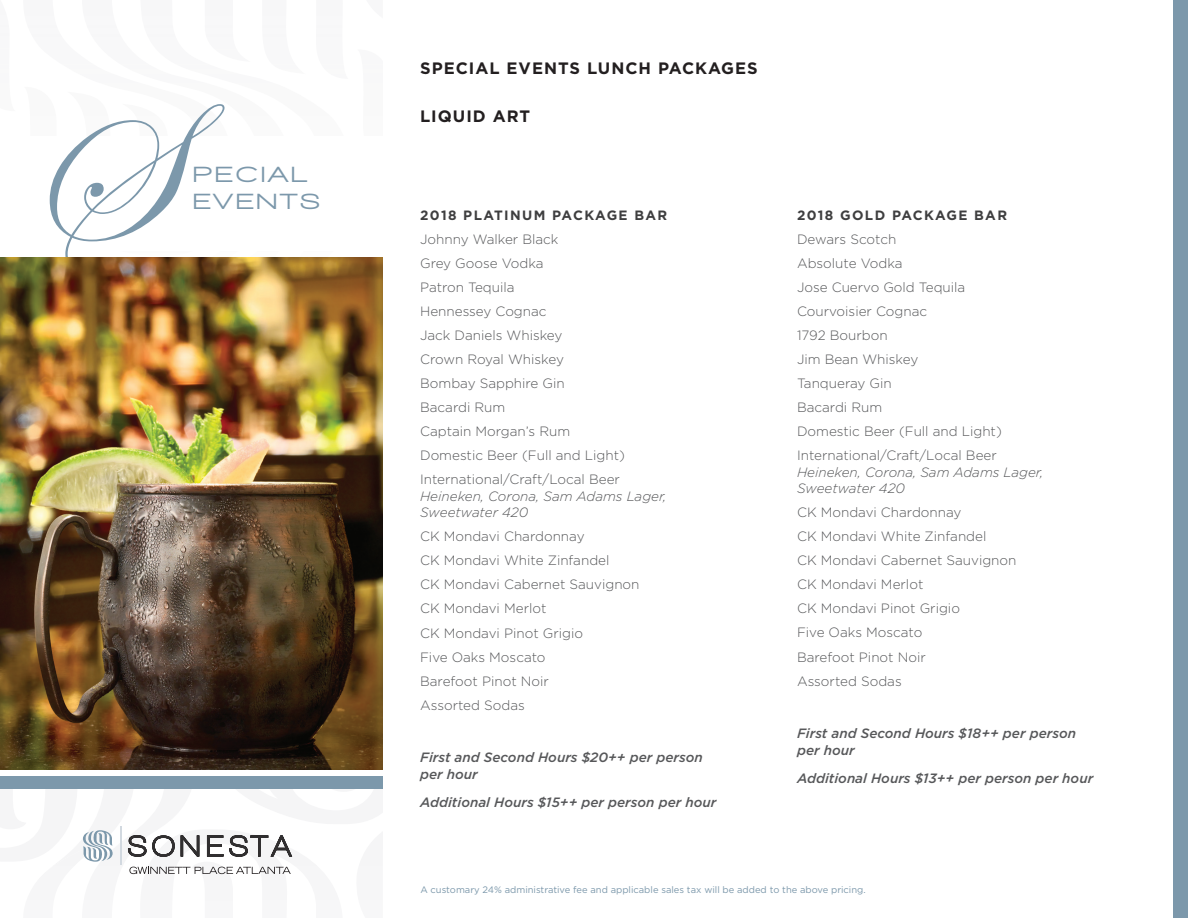
<style>
.page{position:relative;width:1188px;height:918px;background:#fff}
.page>*{position:absolute;margin:0;border:0;box-sizing:border-box;transform-origin:0 0}
.t1{font:202.65px "Edwardian Script ITC";color:#7c98ab}
.t2{font:900 22.5px "Walkway Expand";letter-spacing:.15em;color:#7c98ab}
.t3{font:700 16.5px "Gotham";letter-spacing:.06em;color:#231f20}
.t4{font:300 13.5px/24px "Gotham";color:#57585a}
.t5{font:italic 500 13.5px/16.5px "Gotham";color:#57585a}
.t6{font:italic 300 13.5px/16.5px "Gotham";color:#57585a}
.t7{font:700 13.5px "Gotham";letter-spacing:.1em;color:#3e3e3f}
.t8{font:9.3px "Gotham";color:#7c98ab}
</style>
<div class="page">
<div style="left:1173px;top:0;width:15px;height:918px;background:#7c98ab"></div>
<div style="left:0;top:776px;width:382px;height:13px;background:#7c98ab"></div>
<svg style="left:82px;top:826px;width:211px;height:48px"></svg>
<img style="left:0;top:257px;width:382px;height:512px">
<h1 class="t1" style="left:23px;top:65px;width:145px">S</h1>
<h2 class="t2" style="left:193px;top:162px;width:115px">PECIAL</h2>
<h2 class="t2" style="left:193px;top:189px;width:127px">EVENTS</h2>
<p class="t3" style="left:420px;top:59px;width:337px">SPECIAL EVENTS LUNCH PACKAG ES</p>
<p class="t3" style="left:420px;top:107px;width:112px">LIQUID ART</p>
<p class="t7" style="left:420px;top:207px;width:249px">2018 PLATINUM PACKAG E BAR</p>
<p class="t4" style="left:420px;top:227px;width:206px">Johnny Walker Black<br>Grey Goose Vodka<br>Patron Tequila<br>Hennessey Cognac<br>Jack Daniels Whiskey<br>Crown Royal Whiskey<br>Bombay Sapphire Gin<br>Bacardi Rum<br>Captain Morgan’s Rum<br>Domestic Beer (Full and Light)<br>International/Craft/Local Beer</p>
<p class="t6" style="left:420px;top:488px;width:248px">Heineken, Corona, Sam Adams Lager,<br>Sweetwater 420</p>
<p class="t4" style="left:420px;top:524px;width:221px">CK Mondavi Chardonnay<br>CK Mondavi White Zinfandel<br>CK Mondavi Cabernet Sauvignon<br>CK Mondavi Merlot<br>CK Mondavi Pinot Grigio<br>Five Oaks Moscato<br>Barefoot Pinot Noir<br>Assorted Sodas</p>
<p class="t5" style="left:420px;top:749px;width:284px">First and Second Hours $20++ per person per hour</p>
<p class="t5" style="left:420px;top:794px;width:298px">Additional Hours $15++ per person per hour</p>
<p class="t7" style="left:797px;top:207px;width:212px">2018 GOLD PACKAG E BAR</p>
<p class="t4" style="left:797px;top:227px;width:206px">Dewars Scotch<br>Absolute Vodka<br>Jose Cuervo Gold Tequila<br>Courvoisier Cognac<br>1792 Bourbon<br>Jim Bean Whiskey<br>Tanqueray Gin<br>Bacardi Rum<br>Domestic Beer (Full and Light)<br>International/Craft/Local Beer</p>
<p class="t6" style="left:797px;top:464px;width:248px">Heineken, Corona, Sam Adams Lager,<br>Sweetwater 420</p>
<p class="t4" style="left:797px;top:500px;width:221px">CK Mondavi Chardonnay<br>CK Mondavi White Zinfandel<br>CK Mondavi Cabernet Sauvignon<br>CK Mondavi Merlot<br>CK Mondavi Pinot Grigio<br>Five Oaks Moscato<br>Barefoot Pinot Noir<br>Assorted Sodas</p>
<p class="t5" style="left:797px;top:725px;width:281px">First and Second Hours $18++ per person per hour</p>
<p class="t5" style="left:797px;top:770px;width:298px">Additional Hours $13++ per person per hour</p>
<p class="t8" style="left:420px;top:884px;width:447px">A customary 24% administrative fee and applicable sales tax will be added to the above pricing.</p>
</div>
